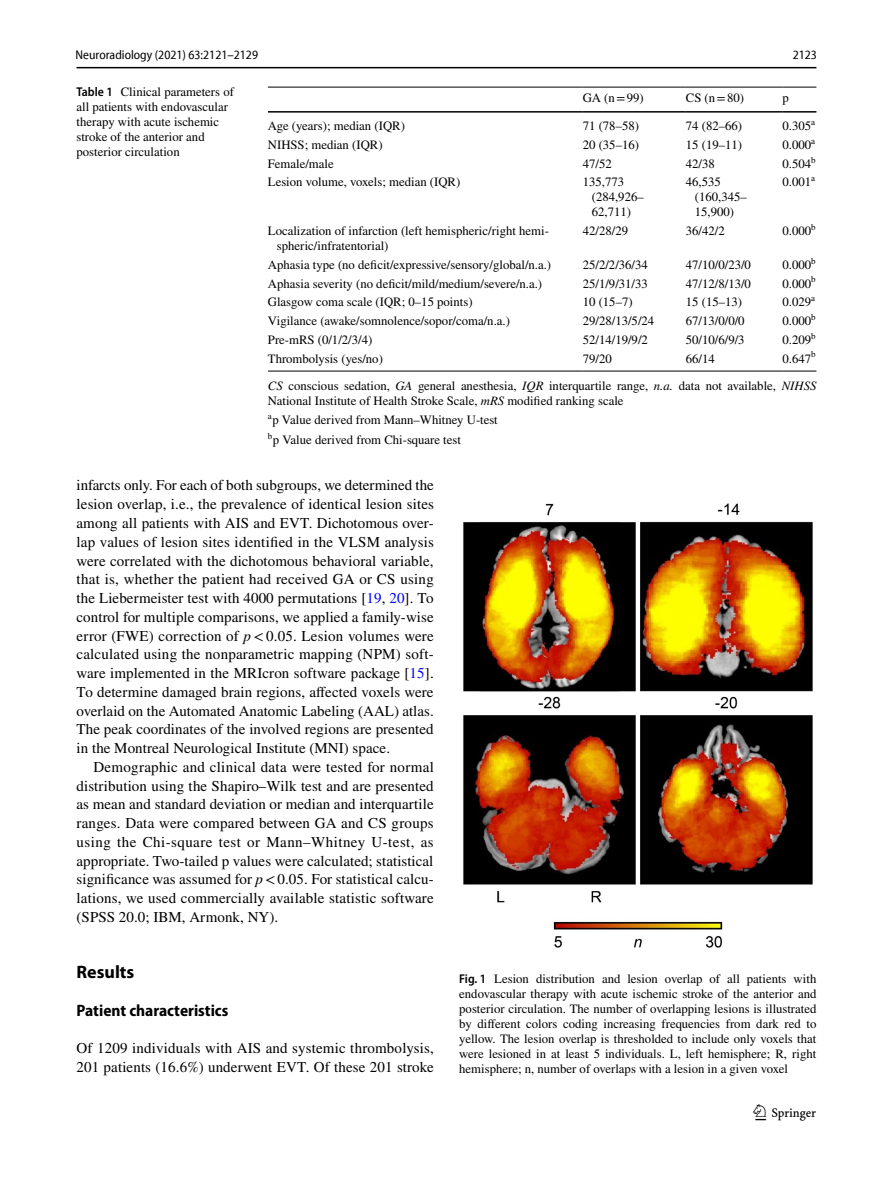
<style>
.page{position:relative;width:893px;height:1187px;background:#fff}
.page>*{position:absolute;margin:0;border:0;box-sizing:border-box;transform-origin:0 0}
.t1{font:22.5px "Springnew Regular 3";color:#000}
.t2{font:700 18px "Myriad Pro";color:#000}
.t3{font:700 semi-condensed 16.5px "Myriad Pro";color:#000}
.t4{font:15px/18.8px "STIX";letter-spacing:.01em;color:#000;text-align:justify}
.t5{font:12.75px/15px "STIX";color:#000}
.t6{font:semi-condensed 12.75px "Myriad Pro Unic";color:#000}
.s1{font-family:"Myriad Pro";font-weight:600;font-stretch:semi-condensed}
.s2{font-style:italic}
.s3{color:#00f}
</style>
<div class="page">
<hr style="left:77px;top:67px;width:739px;height:1px;background:#000">
<hr style="left:268px;top:87px;width:315px;height:1px;background:#000">
<hr style="left:268px;top:111px;width:315px;height:2px;background:#000">
<hr style="left:583px;top:87px;width:103px;height:1px;background:#000">
<hr style="left:583px;top:111px;width:103px;height:2px;background:#000">
<hr style="left:686px;top:87px;width:96px;height:1px;background:#000">
<hr style="left:686px;top:111px;width:96px;height:2px;background:#000">
<hr style="left:782px;top:87px;width:34px;height:1px;background:#000">
<hr style="left:782px;top:111px;width:34px;height:2px;background:#000">
<hr style="left:268px;top:370px;width:315px;height:1px;background:#000">
<hr style="left:583px;top:370px;width:103px;height:1px;background:#000">
<hr style="left:686px;top:370px;width:96px;height:1px;background:#000">
<hr style="left:782px;top:370px;width:34px;height:1px;background:#000">
<img style="left:463px;top:503px;width:349px;height:444px">
<p class="t6" style="left:76px;top:50px;width:184px">Neuroradiology (2021) 63:2121–2129</p>
<p class="t6" style="left:793px;top:50px;width:26px">2123</p>
<p class="t5" style="left:77px;top:85px;width:159px"><span class="s1">Table 1</span> Clinical parameters of all patients with endovascular therapy with acute ischemic stroke of the anterior and posterior circulation</p>
<p class="t5" style="left:583px;top:91px;width:62px">GA (n=99)</p>
<p class="t5" style="left:686px;top:91px;width:60px">CS (n=80)</p>
<p class="t5" style="left:782px;top:91px;width:8px">p</p>
<p class="t5" style="left:268px;top:119px;width:139px">Age (years); median (IQR)</p>
<p class="t5" style="left:583px;top:119px;width:58px">71 (78–58)</p>
<p class="t5" style="left:686px;top:119px;width:58px">74 (82–66)</p>
<p class="t5" style="left:782px;top:119px;width:34px">0.305<sup>a</sup></p>
<p class="t5" style="left:268px;top:138px;width:116px">NIHSS; median (IQR)</p>
<p class="t5" style="left:583px;top:138px;width:58px">20 (35–16)</p>
<p class="t5" style="left:686px;top:138px;width:58px">15 (19–11)</p>
<p class="t5" style="left:782px;top:138px;width:34px">0.000<sup>a</sup></p>
<p class="t5" style="left:268px;top:157px;width:67px">Female/male</p>
<p class="t5" style="left:583px;top:157px;width:31px">47/52</p>
<p class="t5" style="left:686px;top:157px;width:31px">42/38</p>
<p class="t5" style="left:782px;top:157px;width:35px">0.504<sup>b</sup></p>
<p class="t5" style="left:268px;top:175px;width:194px">Lesion volume, voxels; median (IQR)</p>
<p class="t5" style="left:592px;top:175px;width:54px;text-indent:-9px">135,773 (284,926–<br>62,711)</p>
<p class="t5" style="left:695px;top:175px;width:54px;text-indent:-9px">46,535 (160,345–<br>15,900)</p>
<p class="t5" style="left:782px;top:175px;width:34px">0.001<sup>a</sup></p>
<p class="t5" style="left:277px;top:224px;width:274px;text-indent:-9px">Localization of infarction (left hemispheric/right hemi&shy;spheric/infratentorial)</p>
<p class="t5" style="left:583px;top:224px;width:47px">42/28/29</p>
<p class="t5" style="left:686px;top:224px;width:40px">36/42/2</p>
<p class="t5" style="left:782px;top:224px;width:35px">0.000<sup>b</sup></p>
<p class="t5" style="left:268px;top:258px;width:285px">Aphasia type (no deficit/expressive/sensory/global/n.a.)</p>
<p class="t5" style="left:583px;top:258px;width:67px">25/2/2/36/34</p>
<p class="t5" style="left:686px;top:258px;width:67px">47/10/0/23/0</p>
<p class="t5" style="left:782px;top:258px;width:35px">0.000<sup>b</sup></p>
<p class="t5" style="left:268px;top:276px;width:276px">Aphasia severity (no deficit/mild/medium/severe/n.a.)</p>
<p class="t5" style="left:583px;top:276px;width:67px">25/1/9/31/33</p>
<p class="t5" style="left:686px;top:276px;width:67px">47/12/8/13/0</p>
<p class="t5" style="left:782px;top:276px;width:35px">0.000<sup>b</sup></p>
<p class="t5" style="left:268px;top:295px;width:206px">Glasgow coma scale (IQR; 0–15 points)</p>
<p class="t5" style="left:583px;top:295px;width:51px">10 (15–7)</p>
<p class="t5" style="left:686px;top:295px;width:58px">15 (15–13)</p>
<p class="t5" style="left:782px;top:295px;width:34px">0.029<sup>a</sup></p>
<p class="t5" style="left:268px;top:314px;width:244px">Vigilance (awake/somnolence/sopor/coma/n.a.)</p>
<p class="t5" style="left:583px;top:314px;width:73px">29/28/13/5/24</p>
<p class="t5" style="left:686px;top:314px;width:60px">67/13/0/0/0</p>
<p class="t5" style="left:782px;top:314px;width:35px">0.000<sup>b</sup></p>
<p class="t5" style="left:268px;top:333px;width:106px">Pre-mRS (0/1/2/3/4)</p>
<p class="t5" style="left:583px;top:333px;width:67px">52/14/19/9/2</p>
<p class="t5" style="left:686px;top:333px;width:60px">50/10/6/9/3</p>
<p class="t5" style="left:782px;top:333px;width:35px">0.209<sup>b</sup></p>
<p class="t5" style="left:268px;top:351px;width:117px">Thrombolysis (yes/no)</p>
<p class="t5" style="left:583px;top:351px;width:31px">79/20</p>
<p class="t5" style="left:686px;top:351px;width:31px">66/14</p>
<p class="t5" style="left:782px;top:351px;width:35px">0.647<sup>b</sup></p>
<p class="t5" style="left:268px;top:379px;width:550px"><span class="s2">CS</span> conscious sedation, <span class="s2">GA</span> general anesthesia, <span class="s2">IQR</span> interquartile range, <span class="s2">n.a.</span> data not available, <span class="s2">NIHSS<br></span>National Institute of Health Stroke Scale, <span class="s2">mRS</span> modified ranking scale</p>
<p class="t5" style="left:268px;top:411px;width:231px;line-height:19.2px"><sup>a</sup>p Value derived from Mann–Whitney U-test <sup>b</sup>p Value derived from Chi-square test</p>
<p class="t4" style="left:77px;top:477px;width:359px">infarcts only. For each of both subgroups, we determined the lesion overlap, i.e., the prevalence of identical lesion sites among all patients with AIS and EVT. Dichotomous over&shy;lap values of lesion sites identified in the VLSM analysis were correlated with the dichotomous behavioral variable, that is, whether the patient had received GA or CS using the Liebermeister test with 4000 permutations [<span class="s3">19</span>, <span class="s3">20</span>]. To control for multiple comparisons, we applied a family-wise error (FWE) correction of <span class="s2">p</span>&lt;0.05. Lesion volumes were calculated using the nonparametric mapping (NPM) soft&shy;ware implemented in the MRIcron software package [<span class="s3">15</span>].<br>To determine damaged brain regions, affected voxels were overlaid on the Automated Anatomic Labeling (AAL) atlas.<br>The peak coordinates of the involved regions are presented in the Montreal Neurological Institute (MNI) space.</p>
<p class="t4" style="left:77px;top:758px;width:359px;text-indent:17px">Demographic and clinical data were tested for normal distribution using the Shapiro–Wilk test and are presented as mean and standard deviation or median and interquartile ranges. Data were compared between GA and CS groups using the Chi-square test or Mann–Whitney U-test, as appropriate. Two-tailed p values were calculated; statistical significance was assumed for <span class="s2">p</span>&lt;0.05. For statistical calcu&shy;lations, we used commercially available statistic software (SPSS 20.0; IBM, Armonk, NY).</p>
<h2 class="t2" style="left:77px;top:960px;width:59px">Results</h2>
<p class="t3" style="left:77px;top:1000px;width:153px">Patient characteristics</p>
<p class="t4" style="left:77px;top:1039px;width:359px">Of 1209 individuals with AIS and systemic thrombolysis,<br>201 patients (16.6%) underwent EVT. Of these 201 stroke</p>
<p class="t5" style="left:459px;top:971px;width:359px;text-align:justify"><span class="s1">Fig. 1</span> Lesion distribution and lesion overlap of all patients with endovascular therapy with acute ischemic stroke of the anterior and posterior circulation. The number of overlapping lesions is illustrated by different colors coding increasing frequencies from dark red to yellow. The lesion overlap is thresholded to include only voxels that were lesioned in at least 5 individuals. L, left hemisphere; R, right hemisphere; n, number of overlaps with a lesion in a given voxel</p>
<h1 class="t1" style="left:755px;top:1104px;width:62px">1 3</h1>
</div>
